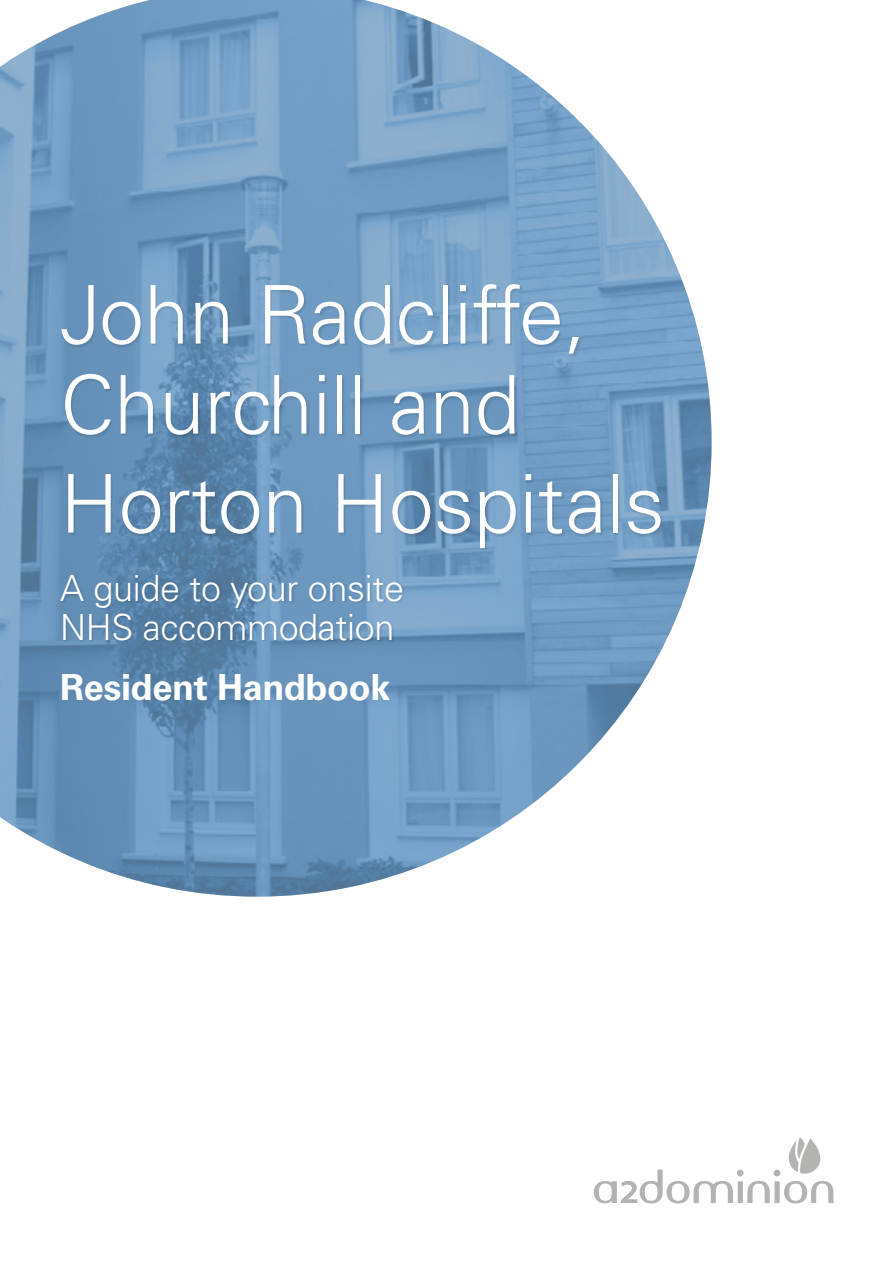
<style>
.page{position:relative;width:893px;height:1263px;background:#fff}
.page>*{position:absolute;margin:0;border:0;box-sizing:border-box;transform-origin:0 0}
.t1{font:300 81px/90px "Univers LT Std";color:#fff}
.t2{font:300 36px/38.7px "Univers LT Std";letter-spacing:-.01em;color:#fff}
.t3{font:700 36px "Univers LT Std";letter-spacing:-.01em;color:#fff}
</style>
<div class="page">
<svg style="left:594px;top:1137px;width:239px;height:66px"></svg>
<img style="left:0;top:0;width:712px;height:897px">
<div style="left:62px;top:286px;width:600px;height:356px;background:#000;opacity:.1"></div>
<p class="t1" style="left:60px;top:270px;width:528px">John Radcliffe,<br>Churchill and</p>
<p class="t1" style="left:60px;top:459px;width:606px">Horton Hospitals</p>
<p class="t2" style="left:60px;top:569px;width:345px">A guide to your onsite<br>NHS accommodation</p>
<p class="t3" style="left:60px;top:666px;width:332px">Resident Handbook</p>
</div>
